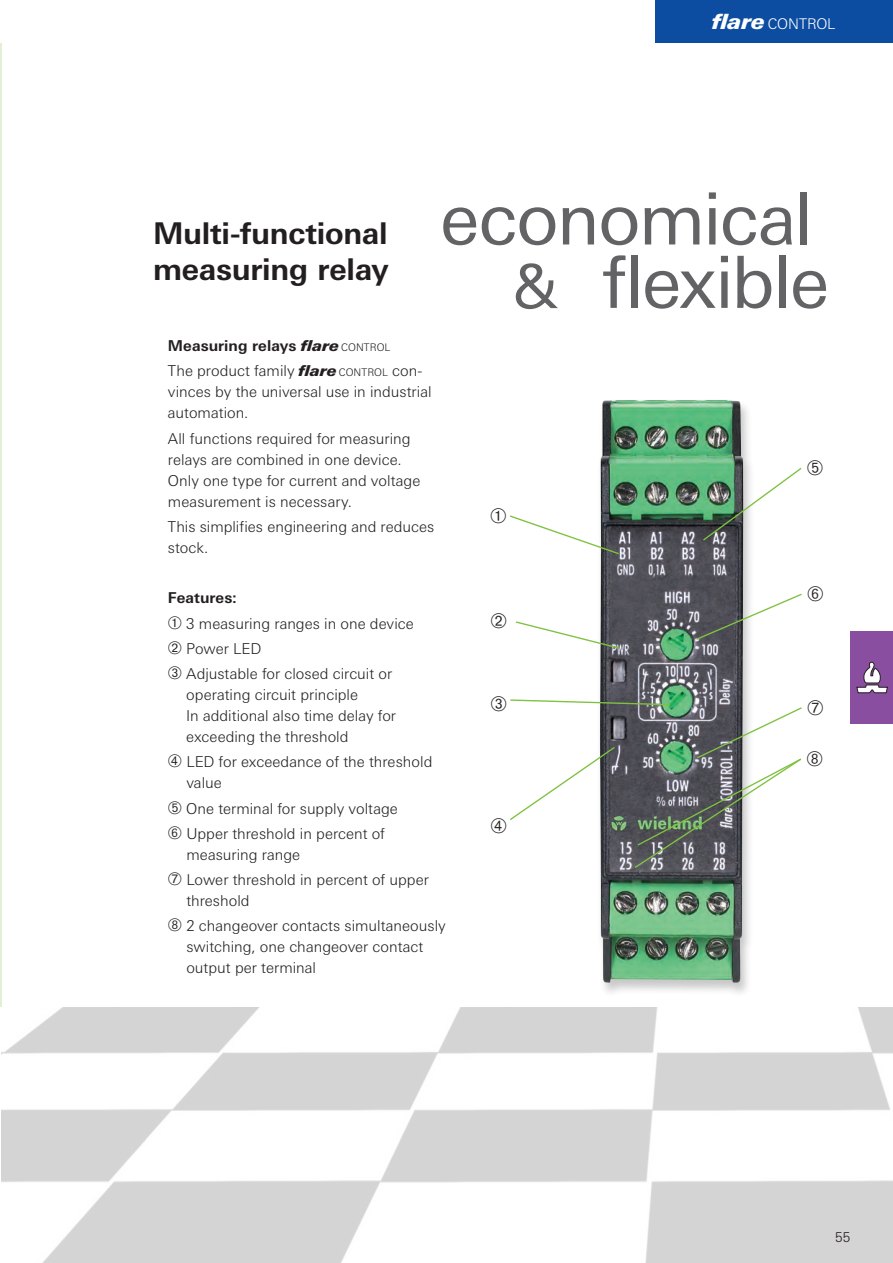
<style>
.page{position:relative;width:893px;height:1263px;background:#fff}
.page>*{position:absolute;margin:0;border:0;box-sizing:border-box;transform-origin:0 0}
._1_Headline_48pt_reg{font:72px "Univers WWE";letter-spacing:-.02em;color:#636366}
._1_Headline_48pt_reg-2{font:60px "Univers WWE";color:#636366}
._1_Headline_20pt_bol{font:700 30px/36px "Univers WWE";letter-spacing:-.01em;color:#231f20}
._2_Copy_10pt_14pt_oh{font:300 15px/21px "Univers WWE";color:#231f20}
._2_Copy_10pt_14pt_D{font:300 15px/21px "Univers WWE";color:#231f20}
._2_Subline_10pt_bold{font:700 15px "Univers WWE";letter-spacing:.005em;color:#231f20}
.t1{font:300 14.7px "Univers WWE";letter-spacing:-.005em;color:#fff}
.t2{font:300 13.5px "Univers WWE";color:#231f20}
.s1{font-weight:900;font-style:italic;font-size:21px}
.s2{font-weight:900;font-style:italic}
.s3{font-weight:300;font-size:10.5px}
.s4{font-size:10.5px}
</style>
<div class="page">
<div style="left:850px;top:631px;width:43px;height:93px;background:#894e9f"></div>
<svg style="left:856px;top:661px;width:32px;height:33px"></svg>
<hr style="left:0;top:43px;width:1px;height:1177px;background:#e2efd4">
<div style="left:596px;top:399px;width:160px;height:599px;background:#231f20;opacity:.25"></div>
<img style="left:600px;top:400px;width:143px;height:583px">
<img style="left:1px;top:1008px;width:892px;height:255px">
<div style="left:655px;top:0;width:238px;height:43px;background:#0d4da1"></div>
<svg style="left:516px;top:620px;width:105px;height:30px"></svg>
<svg style="left:510px;top:508px;width:110px;height:47px"></svg>
<svg style="left:701px;top:460px;width:101px;height:82px"></svg>
<svg style="left:695px;top:586px;width:107px;height:55px"></svg>
<svg style="left:510px;top:696px;width:292px;height:173px"></svg>
<p class="t1" style="left:712px;top:15px;width:125px"><span class="s1">flare</span> CONTROL</p>
<p class="_1_Headline_20pt_bol" style="left:153px;top:216px;width:237px">Multi-functional measuring relay</p>
<p class="_1_Headline_48pt_reg" style="left:440px;top:178px;width:374px">economical</p>
<p class="_1_Headline_48pt_reg" style="left:602px;top:241px;width:229px">flexible</p>
<p class="_1_Headline_48pt_reg-2" style="left:512px;top:252px;width:48px">&amp;</p>
<p class="_2_Subline_10pt_bold" style="left:168px;top:337px;width:224px">Measuring relays <span class="s2">flare</span> <span class="s3">CONTROL</span></p>
<p class="_2_Copy_10pt_14pt_D" style="left:168px;top:361px;width:265px">The product family <span class="s2">flare</span> <span class="s4">CONTROL</span> con&shy;vinces by the universal use in industrial automation.</p>
<p class="_2_Copy_10pt_14pt_D" style="left:168px;top:428px;width:254px">All functions required for measuring relays are combined in one device.<br>Only one type for current and voltage measurement is necessary.</p>
<p class="_2_Copy_10pt_14pt_oh" style="left:168px;top:516px;width:268px">This simplifies engineering and reduces stock.</p>
<p class="_2_Subline_10pt_bold" style="left:168px;top:589px;width:70px">Features:</p>
<p class="_2_Copy_10pt_14pt_oh" style="left:168px;top:613px;width:247px">➀ 3 measuring ranges in one device</p>
<p class="_2_Copy_10pt_14pt_oh" style="left:168px;top:638px;width:95px">➁ Power LED</p>
<p class="_2_Copy_10pt_14pt_oh" style="left:186px;top:663px;width:211px;text-indent:-18px">➂ Adjustable for closed circuit or operating circuit principle<br>In additional also time delay for exceeding the threshold</p>
<p class="_2_Copy_10pt_14pt_oh" style="left:186px;top:752px;width:248px;text-indent:-18px">➃ LED for exceedance of the threshold value</p>
<p class="_2_Copy_10pt_14pt_oh" style="left:168px;top:798px;width:231px">➄ One terminal for supply voltage</p>
<p class="_2_Copy_10pt_14pt_oh" style="left:186px;top:823px;width:200px;text-indent:-18px">➅ Upper threshold in percent of measuring range</p>
<p class="_2_Copy_10pt_14pt_oh" style="left:186px;top:869px;width:244px;text-indent:-18px">➆ Lower threshold in percent of upper threshold</p>
<p class="_2_Copy_10pt_14pt_oh" style="left:186px;top:916px;width:261px;text-indent:-18px">➇ 2 changeover contacts simultaneously switching, one changeover contact output per terminal</p>
<p class="t2" style="left:835px;top:1229px;width:17px">55</p>
</div>
